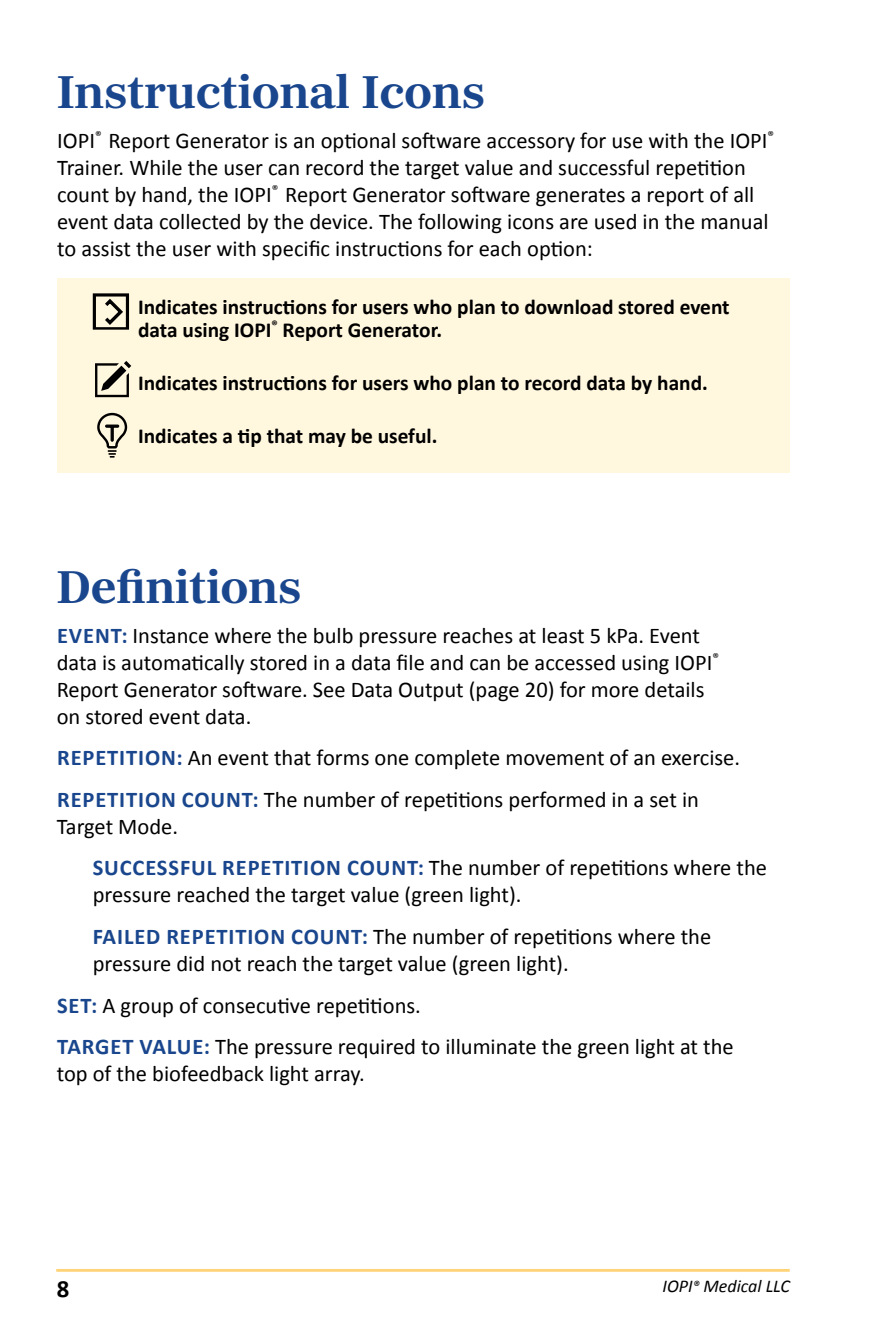
<style>
.page{position:relative;width:891px;height:1337px;background:#fff}
.page>*{position:absolute;margin:0;border:0;box-sizing:border-box;transform-origin:0 0}
.t1{font:600 45px "Richmond Text";color:#19468d}
.t2{font:700 24.75px "Calibri";color:#000}
.t3{font:22.5px/27px "Calibri";color:#000}
.t4{font:700 21.38px/22.9px "Calibri";color:#000}
.t5{font:italic 18px "Calibri";color:#000}
.s1{font-weight:700;color:#19468d}
.s2{font-size:13.5px}
</style>
<div class="page">
<hr style="left:56px;top:1268px;width:734px;height:3px;background:#ffd478">
<div style="left:57px;top:278px;width:733px;height:195px;background:#fff7de"></div>
<svg style="left:97px;top:412px;width:31px;height:45px"></svg>
<svg style="left:95px;top:361px;width:36px;height:36px"></svg>
<svg style="left:93px;top:293px;width:36px;height:37px"></svg>
<h1 class="t1" style="left:57px;top:64px;width:429px">Instructional Icons</h1>
<p class="t3" style="left:57px;top:127px;width:719px">IOPI<sup>®</sup> Report Generator is an optional software accessory for use with the IOPI<sup>® </sup>Trainer. While the user can record the target value and successful repetition count by hand, the IOPI<sup>®</sup> Report Generator software generates a report of all event data collected by the device. The following icons are used in the manual to assist the user with specific instructions for each option:</p>
<p class="t4" style="left:138px;top:295px;width:593px">Indicates instructions for users who plan to download stored event data using IOPI<sup>®</sup> Report Generator.</p>
<p class="t4" style="left:138px;top:371px;width:571px">Indicates instructions for users who plan to record data by hand.</p>
<p class="t4" style="left:138px;top:425px;width:301px">Indicates a tip that may be useful.</p>
<h1 class="t1" style="left:57px;top:559px;width:246px">Definitions</h1>
<p class="t3" style="left:57px;top:621px;width:664px"><span class="s1">EVENT:</span> Instance where the bulb pressure reaches at least 5 kPa. Event data is automatically stored in a data file and can be accessed using IOPI<sup>® </sup>Report Generator software. See Data Output (page 20) for more details on stored event data.</p>
<p class="t3" style="left:57px;top:737px;width:685px;line-height:41.6px"><span class="s1">REPETITION:</span> An event that forms one complete movement of an exercise.<br><span class="s1">REPETITION COUNT:</span> The number of repetitions performed in a set in</p>
<p class="t3" style="left:93px;top:805px;width:676px;line-height:41.6px;text-indent:-36px">Target Mode.<br><span class="s1">SUCCESSFUL REPETITION COUNT:</span> The number of repetitions where the</p>
<p class="t3" style="left:93px;top:874px;width:620px;line-height:41.6px">pressure reached the target value (green light).<br><span class="s1">FAILED REPETITION COUNT:</span> The number of repetitions where the</p>
<p class="t3" style="left:57px;top:942px;width:678px;line-height:41.6px;text-indent:36px">pressure did not reach the target value (green light).<br><span class="s1">SET:</span> A group of consecutive repetitions.<br><span class="s1">TARGET VALUE:</span> The pressure required to illuminate the green light at the</p>
<p class="t3" style="left:57px;top:1060px;width:310px">top of the biofeedback light array.</p>
<p class="t2" style="left:57px;top:1273px;width:14px">8</p>
<p class="t5" style="left:663px;top:1273px;width:129px">IOPI<span class="s2">®</span> Medical LLC</p>
</div>
